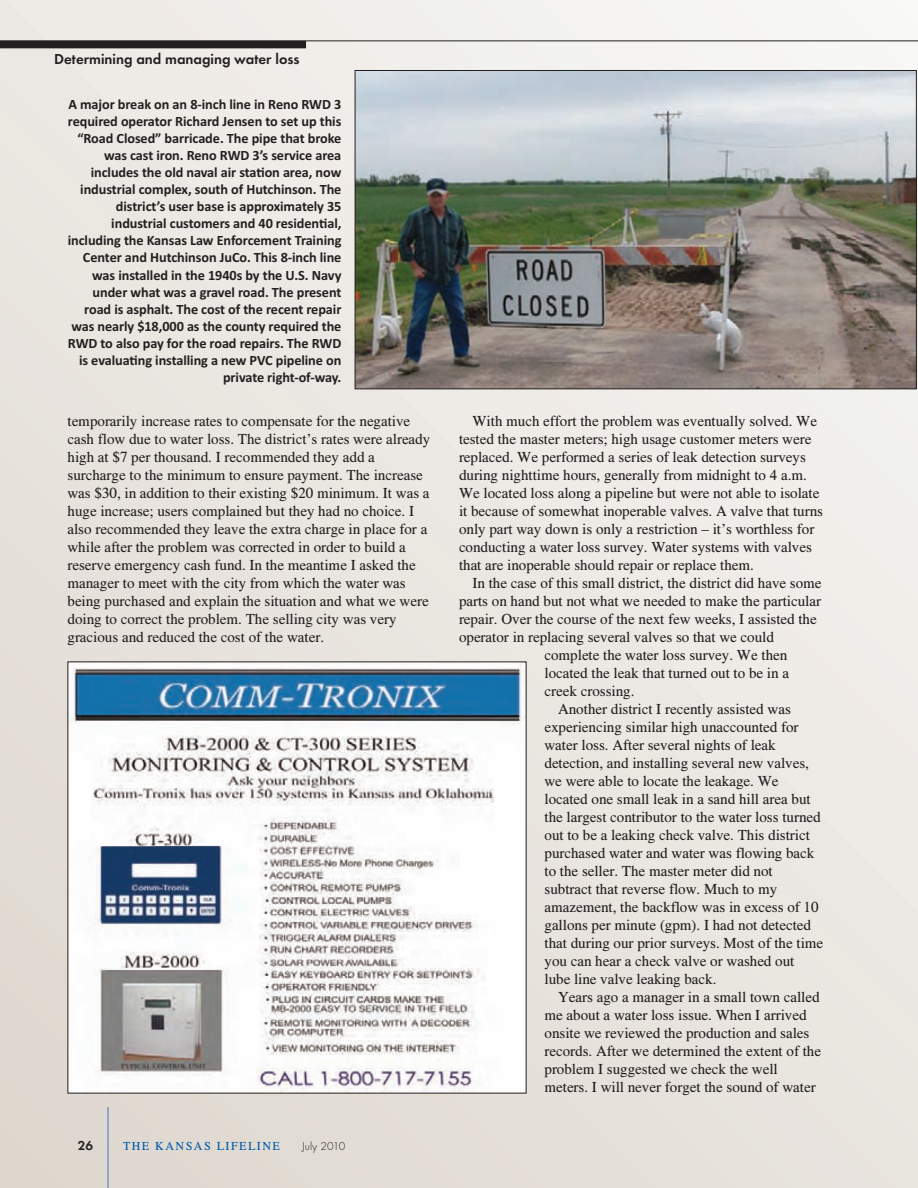
<style>
.page{position:relative;width:918px;height:1188px;background:#fff}
.page>*{position:absolute;margin:0;border:0;box-sizing:border-box;transform-origin:0 0}
.t1{font:15px/18px "Times CSATT";color:#231f20}
.t2{font:600 15px "Futura T";color:#231f20}
.t3{font:700 14.25px/17.1px "Calibri";letter-spacing:-.005em;color:#231f20;text-align:right}
.t4{font:600 13.5px "Futura T";color:#231f20}
.t5{font:12px "Times CSATT";letter-spacing:.125em;color:#015ba9}
.t6{font:300 12px "Futura T";color:#231f20}
</style>
<div class="page">
<div style="left:0;top:0;width:918px;height:1188px;background:linear-gradient(to bottom,#eceae6,#e5e1da)"></div>
<hr style="left:917px;top:0;width:1px;height:1188px;background:#f1efeb">
<img style="left:357px;top:72px;width:558px;height:315px">
<img style="left:70px;top:664px;width:454px;height:428px">
<img style="left:91px;top:735px;width:405px;height:320px">
<hr style="left:108px;top:1107px;width:1px;height:81px;background:#4975b9">
<hr style="left:0;top:40px;width:918px;height:1px;background:#231f20">
<div style="left:0;top:41px;width:306px;height:7px;background:#231f20"></div>
<p class="t2" style="left:54px;top:53px;width:247px">Determining and managing water loss</p>
<p class="t3" style="left:68px;top:96px;width:275px">A major break on an 8-inch line in Reno RWD 3 required operator Richard Jensen to set up this “Road Closed” barricade. The pipe that broke was cast iron. Reno RWD 3’s service area includes the old naval air sta-on area, now industrial complex, south of Hutchinson. The district’s user base is approximately 35 industrial customers and 40 residen-al, including the Kansas Law Enforcement Training Center and Hutchinson JuCo. This 8-inch line was installed in the 1940s by the U.S. Navy under what was a gravel road. The present road is asphalt. The cost of the recent repair was nearly $18,000 as the county required the RWD to also pay for the road repairs. The RWD is evalua-ng installing a new PVC pipeline on private right-of-way.</p>
<p class="t1" style="left:68px;top:413px;width:364px">temporarily increase rates to compensate for the negative cash flow due to water loss. The district’s rates were already high at $7 per thousand. I recommended they add a surcharge to the minimum to ensure payment. The increase was $30, in addition to their existing $20 minimum. It was a huge increase; users complained but they had no choice. I also recommended they leave the extra charge in place for a while after the problem was corrected in order to build a reserve emergency cash fund. In the meantime I asked the manager to meet with the city from which the water was being purchased and explain the situation and what we were doing to correct the problem. The selling city was very gracious and reduced the cost of the water.</p>
<p class="t4" style="left:78px;top:1140px;width:17px">26</p>
<p class="t5" style="left:123px;top:1141px;width:158px">THE KANSAS LIFELINE</p>
<p class="t6" style="left:302px;top:1141px;width:45px">July 2010</p>
<p class="t1" style="left:459px;top:413px;width:366px;text-indent:14px">With much effort the problem was eventually solved. We tested the master meters; high usage customer meters were replaced. We performed a series of leak detection surveys during nighttime hours, generally from midnight to 4 a.m.<br>We located loss along a pipeline but were not able to isolate it because of somewhat inoperable valves. A valve that turns only part way down is only a restriction – it’s worthless for conducting a water loss survey. Water systems with valves that are inoperable should repair or replace them.</p>
<p class="t1" style="left:473px;top:575px;width:351px">In the case of this small district, the district did have some</p>
<p class="t1" style="left:459px;top:593px;width:364px">parts on hand but not what we needed to make the particular</p>
<p class="t1" style="left:459px;top:611px;width:359px">repair. Over the course of the next few weeks, I assisted the</p>
<p class="t1" style="left:459px;top:629px;width:316px">operator in replacing several valves so that we could</p>
<p class="t1" style="left:545px;top:647px;width:244px">complete the water loss survey. We then</p>
<p class="t1" style="left:545px;top:665px;width:246px">located the leak that turned out to be in a</p>
<p class="t1" style="left:545px;top:683px;width:91px">creek crossing.</p>
<p class="t1" style="left:558px;top:701px;width:234px">Another district I recently assisted was</p>
<p class="t1" style="left:545px;top:719px;width:256px">experiencing similar high unaccounted for</p>
<p class="t1" style="left:545px;top:737px;width:233px">water loss. After several nights of leak</p>
<p class="t1" style="left:545px;top:755px;width:266px">detection, and installing several new valves,</p>
<p class="t1" style="left:545px;top:773px;width:236px">we were able to locate the leakage. We</p>
<p class="t1" style="left:545px;top:791px;width:268px">located one small leak in a sand hill area but</p>
<p class="t1" style="left:545px;top:809px;width:278px">the largest contributor to the water loss turned</p>
<p class="t1" style="left:545px;top:827px;width:267px">out to be a leaking check valve. This district</p>
<p class="t1" style="left:545px;top:845px;width:271px">purchased water and water was flowing back</p>
<p class="t1" style="left:545px;top:863px;width:230px">to the seller. The master meter did not</p>
<p class="t1" style="left:545px;top:881px;width:234px">subtract that reverse flow. Much to my</p>
<p class="t1" style="left:545px;top:899px;width:276px">amazement, the backflow was in excess of 10</p>
<p class="t1" style="left:545px;top:917px;width:268px">gallons per minute (gpm). I had not detected</p>
<p class="t1" style="left:545px;top:935px;width:280px">that during our prior surveys. Most of the time</p>
<p class="t1" style="left:545px;top:953px;width:251px">you can hear a check valve or washed out</p>
<p class="t1" style="left:545px;top:971px;width:174px">lube line valve leaking back.</p>
<p class="t1" style="left:558px;top:989px;width:263px">Years ago a manager in a small town called</p>
<p class="t1" style="left:545px;top:1007px;width:264px">me about a water loss issue. When I arrived</p>
<p class="t1" style="left:545px;top:1025px;width:266px">onsite we reviewed the production and sales</p>
<p class="t1" style="left:545px;top:1043px;width:278px">records. After we determined the extent of the</p>
<p class="t1" style="left:545px;top:1061px;width:235px">problem I suggested we check the well</p>
<p class="t1" style="left:545px;top:1079px;width:273px">meters. I will never forget the sound of water</p>
</div>
